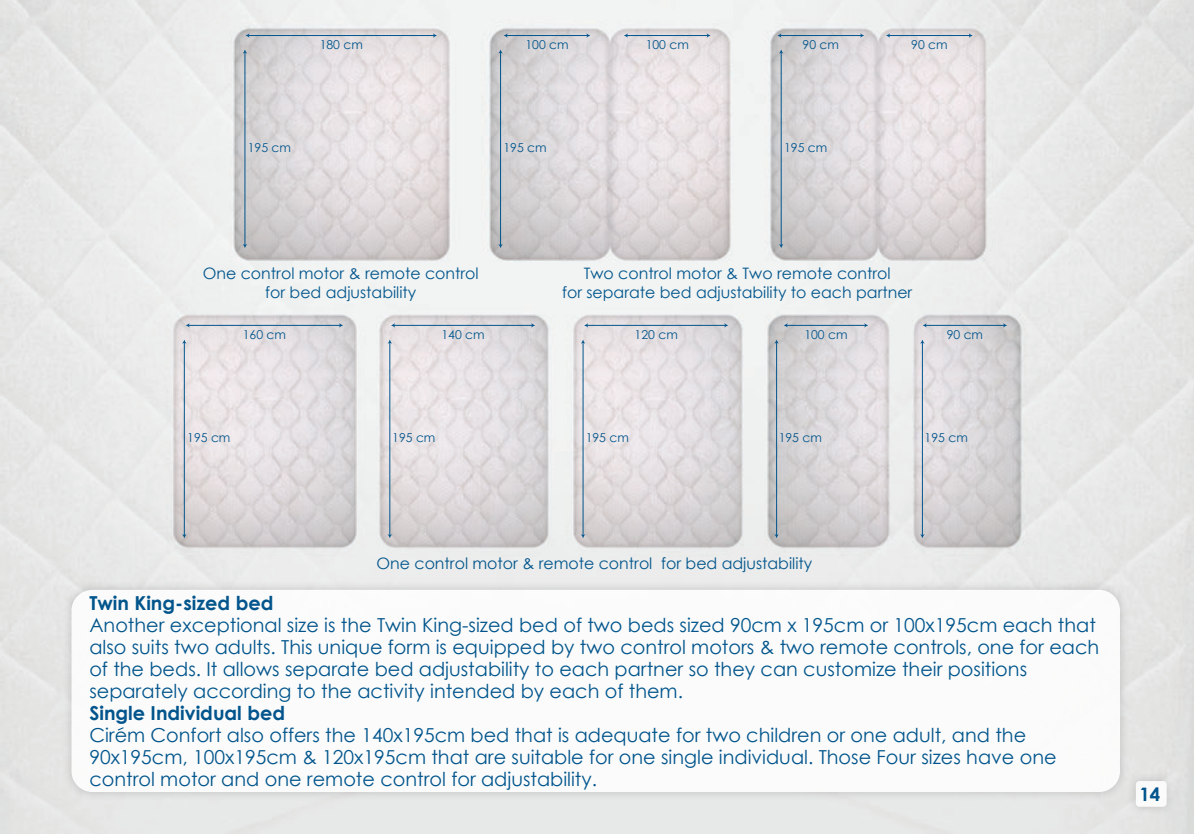
<style>
.page{position:relative;width:1194px;height:834px;background:#fff}
.page>*{position:absolute;margin:0;border:0;box-sizing:border-box;transform-origin:0 0}
.t1{font:19.25px/21.9px "Century Gothic";color:#01558c}
.t2{font:700 19.25px "Century Gothic";color:#01558c}
.t3{font:700 18.55px "Century Gothic";color:#01558c}
.t4{font:15.75px/18.9px "Century Gothic";color:#01558c;text-align:center}
.t5{font:12.25px "Century Gothic";color:#01558c}
</style>
<div class="page">
<img style="left:0;top:0;width:1193px;height:833px">
<img style="left:60px;top:577px;width:1071px;height:226px">
<div style="left:71px;top:589px;width:1048px;height:202px;background:#fff;border-radius:21px"></div>
<hr style="left:389px;top:342px;width:1px;height:193px;background:#01558c">
<svg style="left:387px;top:339px;width:5px;height:4px"></svg>
<svg style="left:387px;top:534px;width:5px;height:4px"></svg>
<hr style="left:582px;top:342px;width:1px;height:193px;background:#01558c">
<svg style="left:580px;top:339px;width:5px;height:4px"></svg>
<svg style="left:580px;top:534px;width:5px;height:4px"></svg>
<hr style="left:776px;top:342px;width:1px;height:193px;background:#01558c">
<svg style="left:774px;top:339px;width:4px;height:4px"></svg>
<svg style="left:774px;top:534px;width:4px;height:4px"></svg>
<hr style="left:921px;top:342px;width:1px;height:193px;background:#01558c">
<svg style="left:919px;top:339px;width:5px;height:4px"></svg>
<svg style="left:919px;top:534px;width:5px;height:4px"></svg>
<hr style="left:184px;top:342px;width:1px;height:193px;background:#01558c">
<svg style="left:182px;top:339px;width:4px;height:4px"></svg>
<svg style="left:182px;top:534px;width:4px;height:4px"></svg>
<hr style="left:188px;top:325px;width:152px;height:1px;background:#01558c">
<svg style="left:339px;top:323px;width:4px;height:4px"></svg>
<hr style="left:248px;top:35px;width:186px;height:1px;background:#01558c">
<svg style="left:433px;top:33px;width:4px;height:5px"></svg>
<svg style="left:245px;top:33px;width:4px;height:5px"></svg>
<hr style="left:506px;top:35px;width:81px;height:1px;background:#01558c">
<svg style="left:586px;top:33px;width:4px;height:5px"></svg>
<svg style="left:503px;top:33px;width:4px;height:5px"></svg>
<hr style="left:626px;top:35px;width:81px;height:1px;background:#01558c">
<svg style="left:706px;top:33px;width:4px;height:5px"></svg>
<svg style="left:623px;top:33px;width:4px;height:5px"></svg>
<hr style="left:780px;top:35px;width:81px;height:1px;background:#01558c">
<svg style="left:860px;top:33px;width:3px;height:5px"></svg>
<svg style="left:777px;top:33px;width:4px;height:5px"></svg>
<hr style="left:888px;top:35px;width:81px;height:1px;background:#01558c">
<svg style="left:968px;top:33px;width:4px;height:5px"></svg>
<svg style="left:885px;top:33px;width:4px;height:5px"></svg>
<hr style="left:394px;top:325px;width:138px;height:1px;background:#01558c">
<svg style="left:531px;top:323px;width:4px;height:4px"></svg>
<svg style="left:391px;top:323px;width:4px;height:4px"></svg>
<hr style="left:586px;top:325px;width:139px;height:1px;background:#01558c">
<svg style="left:724px;top:323px;width:4px;height:4px"></svg>
<svg style="left:584px;top:323px;width:4px;height:4px"></svg>
<hr style="left:786px;top:325px;width:79px;height:1px;background:#01558c">
<svg style="left:864px;top:323px;width:4px;height:4px"></svg>
<svg style="left:783px;top:323px;width:4px;height:4px"></svg>
<hr style="left:925px;top:325px;width:79px;height:1px;background:#01558c">
<svg style="left:1002px;top:323px;width:4px;height:4px"></svg>
<svg style="left:922px;top:323px;width:4px;height:4px"></svg>
<hr style="left:244px;top:52px;width:1px;height:193px;background:#01558c">
<svg style="left:243px;top:49px;width:4px;height:4px"></svg>
<svg style="left:243px;top:244px;width:4px;height:4px"></svg>
<hr style="left:500px;top:52px;width:1px;height:193px;background:#01558c">
<svg style="left:498px;top:49px;width:4px;height:4px"></svg>
<svg style="left:498px;top:244px;width:4px;height:4px"></svg>
<hr style="left:780px;top:52px;width:1px;height:193px;background:#01558c">
<svg style="left:778px;top:49px;width:5px;height:4px"></svg>
<svg style="left:778px;top:244px;width:5px;height:4px"></svg>
<img style="left:1123px;top:769px;width:55px;height:49px">
<div style="left:1135px;top:780px;width:31px;height:26px;background:#fff;border-radius:4px"></div>
<svg style="left:118px;top:727px;width:6px;height:3px"></svg>
<p class="t5" style="left:319px;top:36px;width:45px">180 cm</p>
<p class="t5" style="left:525px;top:36px;width:45px">100 cm</p>
<p class="t5" style="left:645px;top:36px;width:45px">100 cm</p>
<p class="t5" style="left:802px;top:36px;width:38px">90 cm</p>
<p class="t5" style="left:910px;top:36px;width:38px">90 cm</p>
<p class="t5" style="left:248px;top:139px;width:45px">195 cm</p>
<p class="t5" style="left:503px;top:139px;width:45px">195 cm</p>
<p class="t5" style="left:783px;top:139px;width:45px">195 cm</p>
<p class="t4" style="left:203px;top:264px;width:277px">One control motor &amp; remote control for bed adjustability</p>
<p class="t4" style="left:562px;top:264px;width:351px">Two control motor &amp; Two remote control<br>for separate bed adjustability to each partner</p>
<p class="t5" style="left:243px;top:326px;width:45px">160 cm</p>
<p class="t5" style="left:441px;top:326px;width:45px">140 cm</p>
<p class="t5" style="left:634px;top:326px;width:45px">120 cm</p>
<p class="t5" style="left:804px;top:326px;width:45px">100 cm</p>
<p class="t5" style="left:946px;top:326px;width:38px">90 cm</p>
<p class="t5" style="left:187px;top:429px;width:45px">195 cm</p>
<p class="t5" style="left:392px;top:429px;width:45px">195 cm</p>
<p class="t5" style="left:585px;top:429px;width:45px">195 cm</p>
<p class="t5" style="left:778px;top:429px;width:45px">195 cm</p>
<p class="t5" style="left:924px;top:429px;width:45px">195 cm</p>
<p class="t4" style="left:376px;top:553px;width:437px">One control motor &amp; remote control for bed adjustability</p>
<p class="t2" style="left:89px;top:588px;width:186px">Twin King-sized bed</p>
<p class="t1" style="left:89px;top:614px;width:1011px">Another exceptional size is the Twin King-sized bed of two beds sized 90cm x 195cm or 100x195cm each that also suits two adults. This unique form is equipped by two control motors &amp; two remote controls, one for each of the beds. It allows separate bed adjustability to each partner so they can customize their positions separately according to the activity intended by each of them.</p>
<p class="t2" style="left:89px;top:698px;width:197px">Single Individual bed</p>
<p class="t1" style="left:89px;top:723px;width:968px">Cirem Confort also offers the 140x195cm bed that is adequate for two children or one adult, and the<br>90x195cm, 100x195cm &amp; 120x195cm that are suitable for one single individual. Those Four sizes have one control motor and one remote control for adjustability.</p>
<p class="t3" style="left:1138px;top:779px;width:22px">14</p>
</div>
